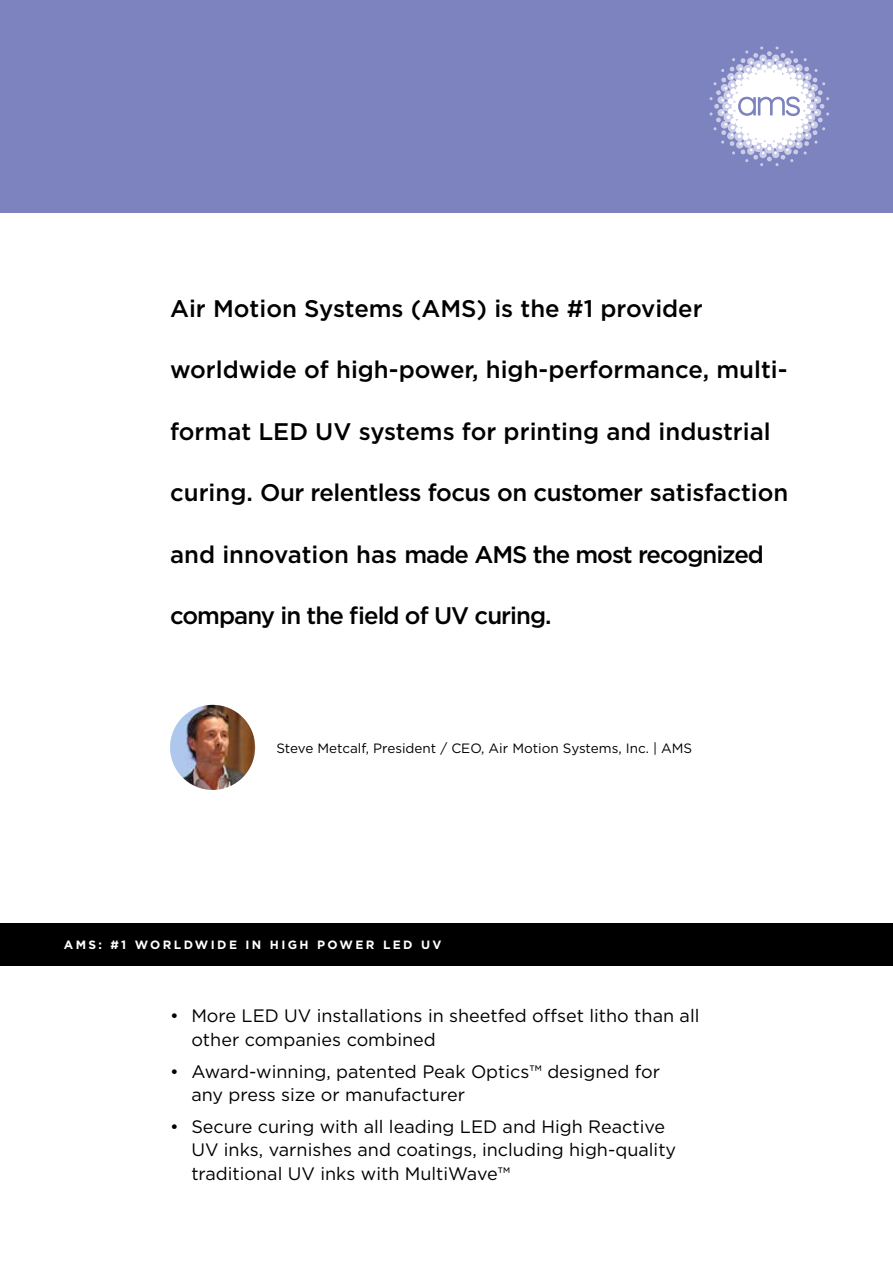
<style>
.page{position:relative;width:893px;height:1263px;background:#fff}
.page>*{position:absolute;margin:0;border:0;box-sizing:border-box;transform-origin:0 0}
.t1{font:500 24px "Gotham";color:#000}
.t2{font:500 24px "Gotham";letter-spacing:-.04em;color:#000}
.t3{font:500 24px "Gotham";letter-spacing:-.02em;color:#000}
.t4{font:18px/23.4px "Gotham";color:#000}
.t5{font:13.5px "Gotham";color:#000}
.t6{font:700 12px "Gotham";letter-spacing:.2em;color:#fff}
</style>
<div class="page">
<div style="left:0;top:0;width:893px;height:213px;background:#7d83bf"></div>
<svg style="left:709px;top:46px;width:120px;height:120px"></svg>
<img style="left:170px;top:705px;width:85px;height:85px;border-radius:43px">
<div style="left:0;top:923px;width:893px;height:42px;background:#000"></div>
<h1 class="t1" style="left:170px;top:293px;width:534px">Air Motion Systems (AMS) is the #1 provider</h1>
<h1 class="t1" style="left:170px;top:354px;width:619px">worldwide of high-power, high-performance, multi-</h1>
<h1 class="t1" style="left:170px;top:416px;width:602px">format LED UV systems for printing and industrial</h1>
<h1 class="t3" style="left:170px;top:477px;width:620px">curing. Our relentless focus on customer satisfaction</h1>
<h1 class="t2" style="left:170px;top:539px;width:595px">and innovation has made AMS the most recognized</h1>
<h1 class="t2" style="left:170px;top:600px;width:383px">company in the field of UV curing.</h1>
<p class="t5" style="left:276px;top:739px;width:417px">Steve Metcalf, President / CEO, Air Motion Systems, Inc. | AMS</p>
<p class="t6" style="left:64px;top:937px;width:379px">AMS: #1 WORLDWIDE IN HIGH POWER LED UV</p>
<p class="t4" style="left:191px;top:1004px;width:510px;text-indent:-21px">• More LED UV installations in sheetfed offset litho than all other companies combined</p>
<p class="t4" style="left:191px;top:1059px;width:470px;text-indent:-21px">• Award-winning, patented Peak Optics™ designed for any press size or manufacturer</p>
<p class="t4" style="left:191px;top:1114px;width:486px;text-indent:-21px">• Secure curing with all leading LED and High Reactive<br>UV inks, varnishes and coatings, including high-quality traditional UV inks with MultiWave™</p>
</div>
